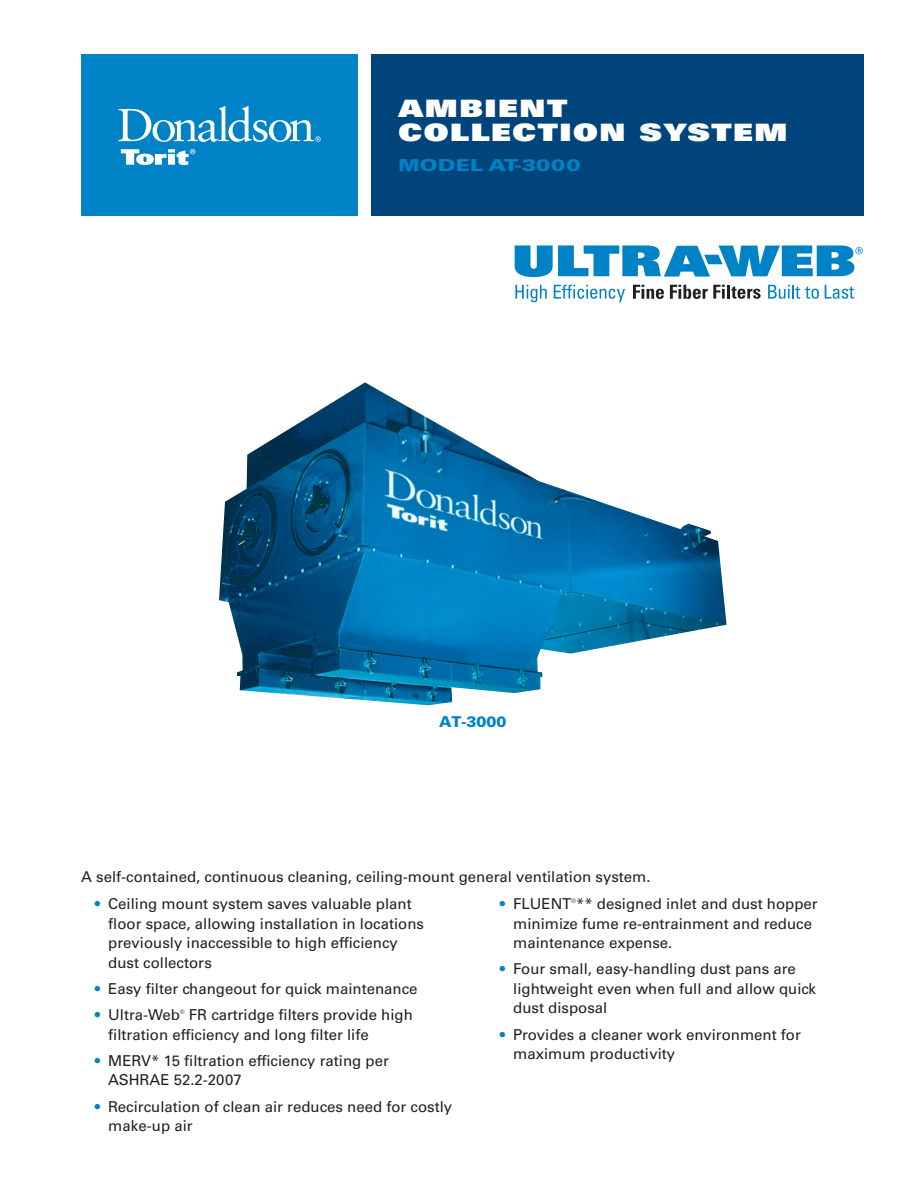
<style>
.page{position:relative;width:918px;height:1188px;background:#fff}
.page>*{position:absolute;margin:0;border:0;box-sizing:border-box;transform-origin:0 0}
.t1{font:24px/24px "Univers LT Std X Black";letter-spacing:.05em;color:#fff;scale:1.3 1}
.t2{font:900 16.5px "Univers LT Std";color:#0082c7;scale:1.3 1}
.t3{font:15px/19.5px "Univers LT Std";color:#231f20}
.t4{font:900 15px "Univers LT Std";color:#0082c7}
.t5{font:6px "Univers LT Std";color:#231f20}
.s1{color:#0082c7}
</style>
<div class="page">
<div style="left:81px;top:54px;width:277px;height:162px;background:#0082c7"></div>
<svg style="left:121px;top:149px;width:74px;height:16px"></svg>
<svg style="left:119px;top:106px;width:202px;height:36px"></svg>
<div style="left:372px;top:54px;width:492px;height:162px;background:#00447c"></div>
<svg style="left:515px;top:285px;width:32px;height:17px"></svg>
<svg style="left:554px;top:285px;width:71px;height:17px"></svg>
<hr style="left:727px;top:285px;width:3px;height:14px;background:#231f20">
<svg style="left:731px;top:286px;width:30px;height:13px"></svg>
<svg style="left:768px;top:285px;width:51px;height:14px"></svg>
<svg style="left:825px;top:285px;width:29px;height:14px"></svg>
<svg style="left:515px;top:245px;width:348px;height:32px"></svg>
<svg style="left:633px;top:285px;width:31px;height:14px"></svg>
<svg style="left:670px;top:285px;width:55px;height:14px"></svg>
<img style="left:219px;top:382px;width:508px;height:323px">
<h1 class="t1" style="left:399px;top:96px;width:301px">AMBIENT<br>COLLECTION SYSTEM</h1>
<p class="t2" style="left:399px;top:155px;width:142px">MODEL AT-3000</p>
<p class="t4" style="left:439px;top:712px;width:69px">AT-3000</p>
<p class="t3" style="left:81px;top:867px;width:571px">A self-contained, continuous cleaning, ceiling-mount general ventilation system.</p>
<p class="t3" style="left:108px;top:894px;width:317px;text-indent:-14px"><span class="s1">•</span> Ceiling mount system saves valuable plant floor space, allowing installation in locations previously inaccessible to high efficiency dust collectors</p>
<p class="t3" style="left:95px;top:979px;width:324px"><span class="s1">•</span> Easy filter changeout for quick maintenance</p>
<p class="t3" style="left:95px;top:1005px;width:87px"><span class="s1">•</span> Ultra-Web</p>
<p class="t5" style="left:180px;top:1008px;width:6px">®</p>
<p class="t3" style="left:108px;top:1005px;width:306px;text-indent:81px">FR cartridge filters provide high filtration efficiency and long filter life</p>
<p class="t3" style="left:108px;top:1051px;width:282px;text-indent:-14px"><span class="s1">•</span> MERV* 15 filtration efficiency rating per<br>ASHRAE 52.2-2007</p>
<p class="t3" style="left:108px;top:1097px;width:345px;text-indent:-14px"><span class="s1">•</span> Recirculation of clean air reduces need for costly make-up air</p>
<p class="t5" style="left:571px;top:897px;width:6px">®</p>
<p class="t3" style="left:513px;top:914px;width:300px">minimize fume re-entrainment and reduce maintenance expense.</p>
<p class="t3" style="left:513px;top:959px;width:304px;text-indent:-14px"><span class="s1">•</span> Four small, easy-handling dust pans are lightweight even when full and allow quick dust disposal</p>
<p class="t3" style="left:513px;top:1025px;width:289px;text-indent:-14px"><span class="s1">•</span> Provides a cleaner work environment for maximum productivity</p>
<p class="t3" style="left:500px;top:894px;width:319px"><span class="s1">•</span> FLUENT ** designed inlet and dust hopper</p>
</div>
